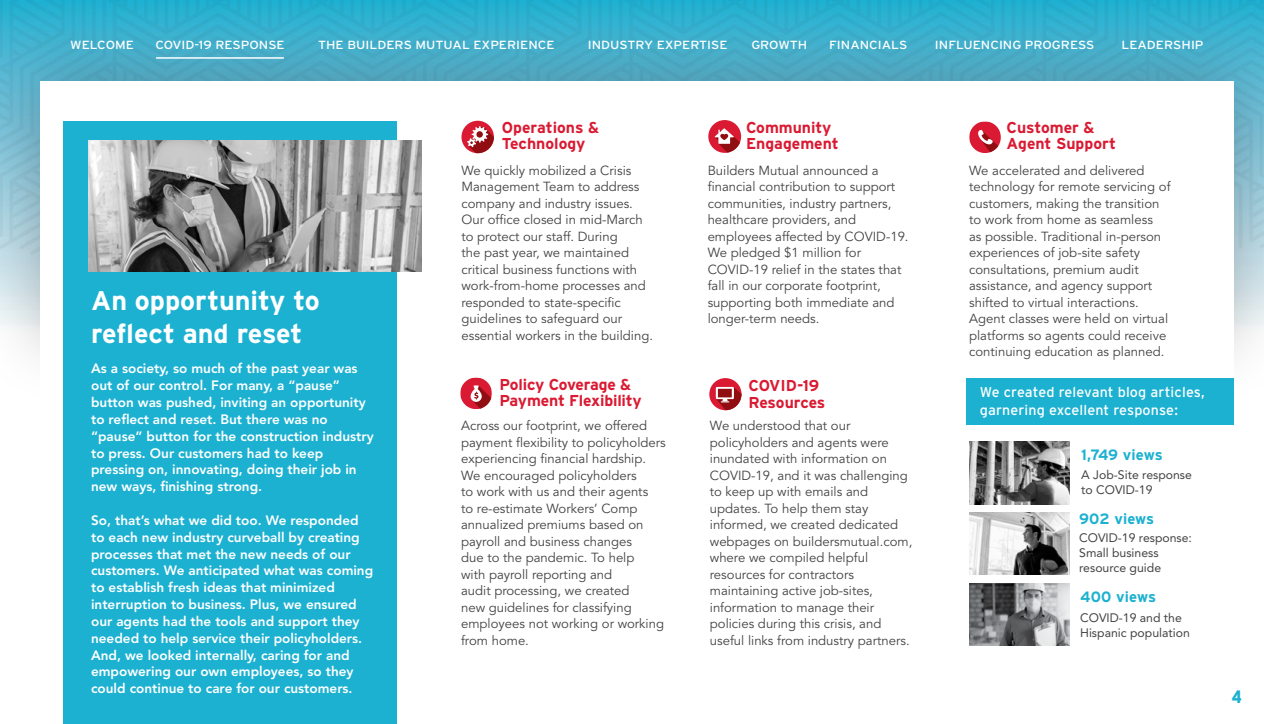
<style>
.page{position:relative;width:1264px;height:724px;background:#fff}
.page>*{position:absolute;margin:0;border:0;box-sizing:border-box;transform-origin:0 0}
.t1{font:700 27px/33px "Interstate";color:#fff}
.t2{font:900 condensed 18px "Interstate";color:#1cb1d1}
.t3{font:700 15.75px/16.5px "Interstate";letter-spacing:-.005em;color:#da1a32}
.t4{font:700 15px "Interstate";color:#1cb1d1}
.t5{font:14.25px/18px "Interstate";letter-spacing:.01em;color:#fff}
.t6{font:800 13.5px/16.8px "Avenir";color:#fff}
.t7{font:13.2px/16.5px "Avenir";color:#434343}
.t8{font:12.3px/15px "Avenir";color:#434343}
.t9{font:11.7px "Interstate";color:#fff;scale:1.12 1}
</style>
<div class="page">
<img style="left:0;top:0;width:1264px;height:425px">
<div style="left:0;top:13px;width:1264px;height:396px;background:#000;opacity:.27"></div>
<div style="left:40px;top:81px;width:1193px;height:643px;background:#fff"></div>
<div style="left:461px;top:121px;width:33px;height:32px;background:#da1a32;border-radius:50%"></div>
<svg style="left:467px;top:126px;width:27px;height:27px"></svg>
<div style="left:476px;top:131px;width:7px;height:7px;background:#900e11;border-radius:50%"></div>
<svg style="left:709px;top:378px;width:32px;height:32px"></svg>
<svg style="left:716px;top:387px;width:25px;height:23px"></svg>
<div style="left:718px;top:389px;width:14px;height:8px;background:#900e11"></div>
<svg style="left:969px;top:121px;width:32px;height:32px"></svg>
<div style="left:460px;top:377px;width:32px;height:32px;background:#da1a32;border-radius:50%"></div>
<svg style="left:470px;top:385px;width:21px;height:23px"></svg>
<div style="left:708px;top:120px;width:33px;height:33px;background:#da1a32;border-radius:50%"></div>
<svg style="left:714px;top:128px;width:26px;height:25px"></svg>
<img style="left:969px;top:442px;width:100px;height:62px">
<img style="left:969px;top:583px;width:100px;height:63px">
<img style="left:969px;top:512px;width:100px;height:62px">
<div style="left:966px;top:378px;width:267px;height:46px;background:#1cb1d1"></div>
<div style="left:63px;top:122px;width:333px;height:602px;background:#1cb1d1"></div>
<img style="left:89px;top:140px;width:333px;height:131px">
<hr style="left:156px;top:57px;width:128px;height:2px;background:#fff">
<p class="t9" style="left:70px;top:38px;width:58px">WELCOME</p>
<p class="t9" style="left:155px;top:38px;width:117px">COVID-19 RESPONSE</p>
<p class="t9" style="left:318px;top:38px;width:213px">THE BUILDERS MUTUAL EXPERIENCE</p>
<p class="t9" style="left:588px;top:38px;width:126px">INDUSTRY EXPERTISE</p>
<p class="t9" style="left:751px;top:38px;width:51px">GROWTH</p>
<p class="t9" style="left:829px;top:38px;width:71px">FINANCIALS</p>
<p class="t9" style="left:935px;top:38px;width:144px">INFLUENCING PROGRESS</p>
<p class="t9" style="left:1121px;top:38px;width:75px">LEADERSHIP</p>
<h1 class="t1" style="left:91px;top:284px;width:230px">An opportunity to reflect and reset</h1>
<p class="t6" style="left:91px;top:360px;width:284px">As a society, so much of the past year was out of our control. For many, a “pause” button was pushed, inviting an opportunity to reflect and reset. But there was no “pause” button for the construction industry to press. Our customers had to keep pressing on, innovating, doing their job in new ways, finishing strong.</p>
<p class="t6" style="left:91px;top:512px;width:284px">So, that’s what we did too. We responded to each new industry curveball by creating processes that met the new needs of our customers. We anticipated what was coming to establish fresh ideas that minimized interruption to business. Plus, we ensured our agents had the tools and support they needed to help service their policyholders.<br>And, we looked internally, caring for and empowering our own employees, so they could continue to care for our customers.</p>
<p class="t3" style="left:502px;top:119px;width:99px">Operations &amp;<br>Technology</p>
<p class="t7" style="left:461px;top:162px;width:193px">We quickly mobilized a Crisis<br>Management Team to address company and industry issues.<br>Our office closed in mid-March to protect our staff. During<br>the past year, we maintained critical business functions with work-from-home processes and responded to state-specific guidelines to safeguard our essential workers in the building.</p>
<p class="t3" style="left:500px;top:376px;width:144px">Policy Coverage &amp;<br>Payment Flexibility</p>
<p class="t7" style="left:461px;top:418px;width:206px">Across our footprint, we offered payment flexibility to policyholders experiencing financial hardship.<br>We encouraged policyholders<br>to work with us and their agents<br>to re-estimate Workers’ Comp annualized premiums based on payroll and business changes<br>due to the pandemic. To help<br>with payroll reporting and<br>audit processing, we created<br>new guidelines for classifying employees not working or working from home.</p>
<p class="t3" style="left:746px;top:119px;width:94px">Community<br>Engagement</p>
<p class="t7" style="left:707px;top:162px;width:202px">Builders Mutual announced a financial contribution to support communities, industry partners, healthcare providers, and employees affected by COVID-19.<br>We pledged $1 million for<br>COVID-19 relief in the states that fall in our corporate footprint, supporting both immediate and longer-term needs.</p>
<p class="t3" style="left:748px;top:377px;width:78px">COVID-19<br>Resources</p>
<p class="t7" style="left:710px;top:418px;width:204px">We understood that our policyholders and agents were inundated with information on<br>COVID-19, and it was challenging to keep up with emails and updates. To help them stay informed, we created dedicated webpages on buildersmutual.com, where we compiled helpful resources for contractors maintaining active job-sites, information to manage their policies during this crisis, and useful links from industry partners.</p>
<p class="t3" style="left:1006px;top:119px;width:111px">Customer &amp;<br>Agent Support</p>
<p class="t7" style="left:969px;top:162px;width:203px">We accelerated and delivered technology for remote servicing of customers, making the transition to work from home as seamless<br>as possible. Traditional in-person experiences of job-site safety consultations, premium audit assistance, and agency support shifted to virtual interactions.<br>Agent classes were held on virtual platforms so agents could receive continuing education as planned.</p>
<p class="t5" style="left:980px;top:383px;width:226px">We created relevant blog articles, garnering excellent response:</p>
<p class="t4" style="left:1081px;top:445px;width:83px">1,749 views</p>
<p class="t8" style="left:1081px;top:467px;width:112px">A Job-Site response to COVID-19</p>
<p class="t4" style="left:1079px;top:509px;width:77px">902 views</p>
<p class="t8" style="left:1079px;top:530px;width:114px">COVID-19 response:<br>Small business resource guide</p>
<p class="t4" style="left:1080px;top:587px;width:77px">400 views</p>
<p class="t8" style="left:1080px;top:610px;width:111px">COVID-19 and the<br>Hispanic population</p>
<h2 class="t2" style="left:1231px;top:686px;width:11px">4</h2>
</div>
